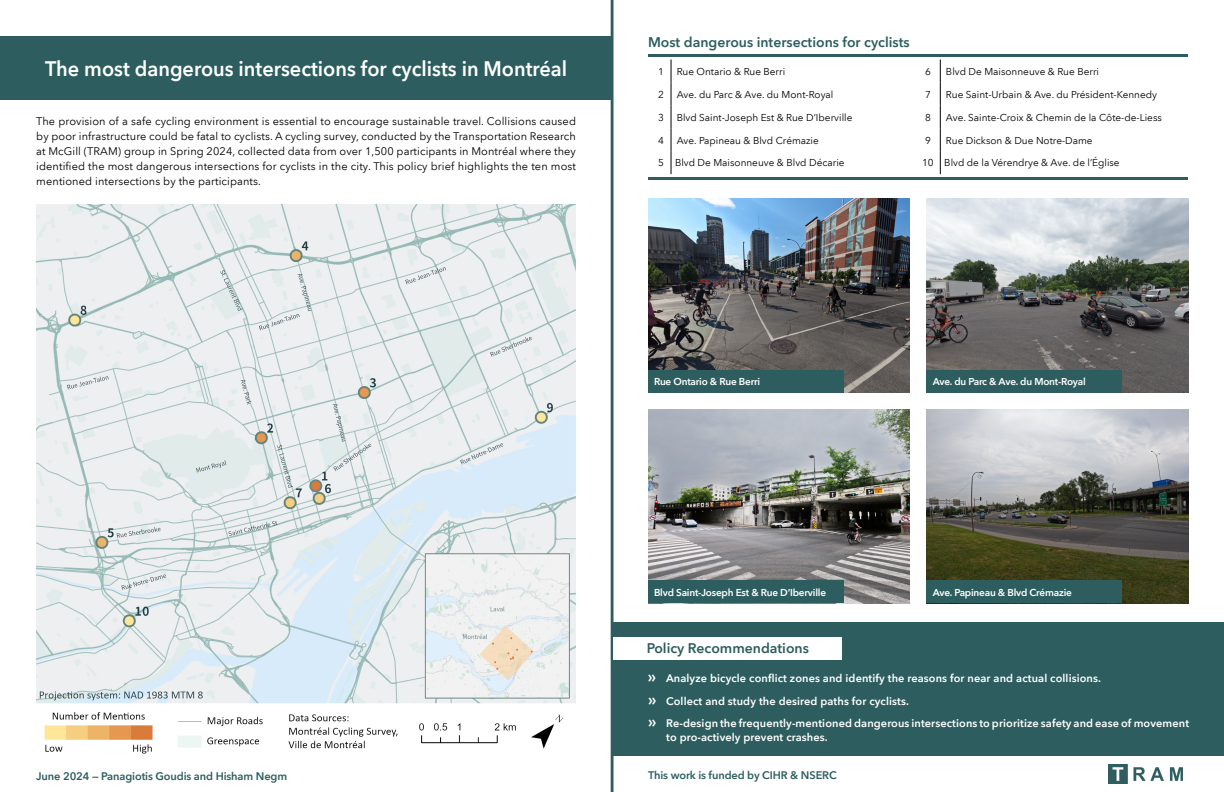
<style>
.page{position:relative;width:1224px;height:792px;background:#fff}
.page>*{position:absolute;margin:0;border:0;box-sizing:border-box;transform-origin:0 0}
.t1{font:700 21px "Avenir Nextfor SAS";color:#fff;scale:.95 1}
.t2{font:700 14px "Avenir Nextfor SAS";color:#2d5d5f}
.t3{font:11px/15px "Avenir Nextfor SAS";letter-spacing:.01em;color:#000;text-align:justify}
.t4{font:700 11px/14px "Avenir Nextfor SAS";letter-spacing:.01em;color:#fff}
.t5{font:700 11px "Avenir Nextfor SAS";letter-spacing:-.01em;color:#2d5d5f}
.t6{font:10px "Avenir Nextfor SAS";color:#000}
.t7{font:700 10px "Avenir Nextfor SAS";letter-spacing:-.02em;color:#fff}
.s1{font-size:16px}
</style>
<div class="page">
<img style="left:1108px;top:765px;width:75px;height:19px">
<div style="left:0;top:36px;width:612px;height:64px;background:#2d5d5f"></div>
<div style="left:613px;top:623px;width:611px;height:133px;background:#2d5d5f"></div>
<hr style="left:611px;top:0;width:3px;height:792px;background:#2d5d5f">
<img style="left:927px;top:198px;width:261px;height:195px">
<svg style="left:671px;top:60px;width:1px;height:114px"></svg>
<svg style="left:940px;top:60px;width:1px;height:114px"></svg>
<hr style="left:648px;top:54px;width:540px;height:3px;background:#2d5d5f">
<hr style="left:648px;top:177px;width:540px;height:3px;background:#2d5d5f">
<img style="left:927px;top:410px;width:261px;height:193px">
<img style="left:648px;top:198px;width:261px;height:195px">
<img style="left:648px;top:410px;width:262px;height:193px">
<div style="left:614px;top:637px;width:228px;height:23px;background:#fff"></div>
<div style="left:648px;top:370px;width:196px;height:23px;background:#2d5d5f"></div>
<div style="left:648px;top:580px;width:196px;height:23px;background:#2d5d5f"></div>
<div style="left:927px;top:580px;width:195px;height:23px;background:#2d5d5f"></div>
<div style="left:927px;top:370px;width:195px;height:23px;background:#2d5d5f"></div>
<img style="left:36px;top:205px;width:540px;height:549px">
<h1 class="t1" style="left:45px;top:56px;width:551px">The most dangerous intersections for cyclists in Montréal</h1>
<p class="t3" style="left:36px;top:114px;width:541px">The provision of a safe cycling environment is essential to encourage sustainable travel. Collisions caused by poor infrastructure could be fatal to cyclists. A cycling survey, conducted by the Transportation Research at McGill (TRAM) group in Spring 2024, collected data from over 1,500 participants in Montréal where they identified the most dangerous intersections for cyclists in the city. This policy brief highlights the ten most mentioned intersections by the participants.</p>
<p class="t2" style="left:648px;top:33px;width:263px">Most dangerous intersections for cyclists</p>
<p class="t6" style="left:658px;top:65px;width:7px">1</p>
<p class="t6" style="left:677px;top:65px;width:110px">Rue Ontario &amp; Rue Berri</p>
<p class="t6" style="left:925px;top:65px;width:7px">6</p>
<p class="t6" style="left:946px;top:65px;width:155px">Blvd De Maisonneuve &amp; Rue Berri</p>
<p class="t6" style="left:658px;top:88px;width:7px">2</p>
<p class="t6" style="left:677px;top:88px;width:158px">Ave. du Parc &amp; Ave. du Mont-Royal</p>
<p class="t6" style="left:925px;top:88px;width:7px">7</p>
<p class="t6" style="left:946px;top:88px;width:213px">Rue Saint-Urbain &amp; Ave. du Président-Kennedy</p>
<p class="t6" style="left:658px;top:111px;width:7px">3</p>
<p class="t6" style="left:677px;top:111px;width:177px">Blvd Saint-Joseph Est &amp; Rue D’Iberville</p>
<p class="t6" style="left:925px;top:111px;width:7px">8</p>
<p class="t6" style="left:946px;top:111px;width:217px">Ave. Sainte-Croix &amp; Chemin de la Côte-de-Liess</p>
<p class="t6" style="left:658px;top:134px;width:7px">4</p>
<p class="t6" style="left:677px;top:134px;width:144px">Ave. Papineau &amp; Blvd Crémazie</p>
<p class="t6" style="left:925px;top:134px;width:7px">9</p>
<p class="t6" style="left:946px;top:134px;width:148px">Rue Dickson &amp; Due Notre-Dame</p>
<p class="t6" style="left:658px;top:157px;width:188px">5 Blvd De Maisonneuve &amp; Blvd Décarie</p>
<p class="t6" style="left:922px;top:157px;width:199px">10 Blvd de la Vérendrye &amp; Ave. de l’Église</p>
<p class="t7" style="left:654px;top:376px;width:108px">Rue Ontario &amp; Rue Berri</p>
<p class="t7" style="left:933px;top:376px;width:155px">Ave. du Parc &amp; Ave. du Mont-Royal</p>
<p class="t7" style="left:654px;top:586px;width:174px">Blvd Saint-Joseph Est &amp; Rue D’Iberville</p>
<p class="t7" style="left:933px;top:586px;width:141px">Ave. Papineau &amp; Blvd Crémazie</p>
<p class="t2" style="left:647px;top:640px;width:164px">Policy Recommendations</p>
<p class="t4" style="left:648px;top:671px;width:455px"><span class="s1">»</span> Analyze bicycle conflict zones and identify the reasons for near and actual collisions.</p>
<p class="t4" style="left:666px;top:717px;width:524px;text-indent:-18px"><span class="s1">»</span> Re-design the frequently-mentioned dangerous intersections to prioritize safety and ease of movement to pro-actively prevent crashes.</p>
<p class="t4" style="left:648px;top:694px;width:262px"><span class="s1">»</span> Collect and study the desired paths for cyclists.</p>
<p class="t5" style="left:36px;top:770px;width:252px">June 2024 — Panagiotis Goudis and Hisham Negm</p>
<p class="t5" style="left:648px;top:769px;width:190px">This work is funded by CIHR &amp; NSERC</p>
</div>
